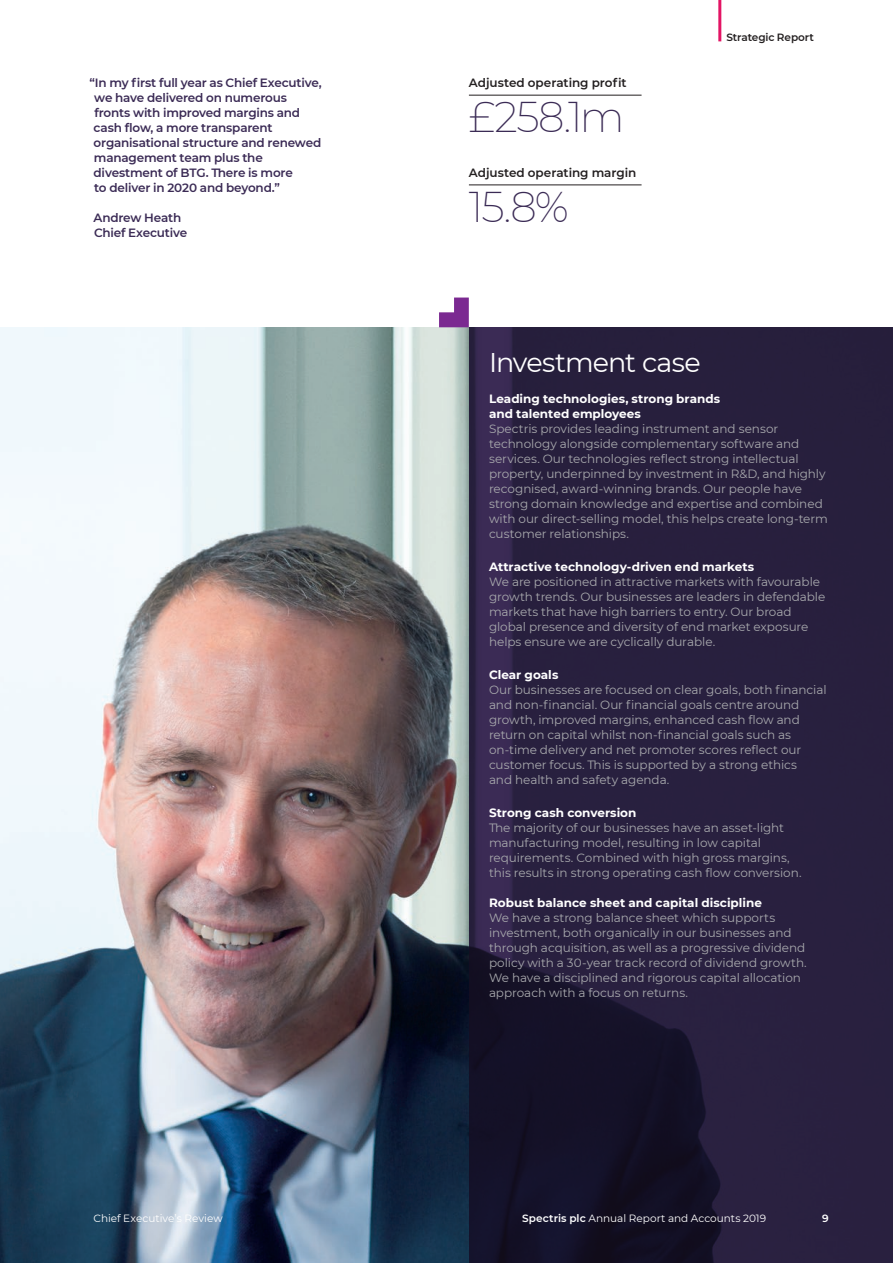
<style>
.page{position:relative;width:893px;height:1263px;background:#fff}
.page>*{position:absolute;margin:0;border:0;box-sizing:border-box;transform-origin:0 0}
.t1{font:200 42px "Montserrat";letter-spacing:-.045em;color:#3b2b55}
.t2{font:27px "Montserrat";letter-spacing:-.035em;color:#fff}
.t3{font:12px/15px "Montserrat";letter-spacing:-.005em;color:#a8a9ad}
.t4{font:600 12px/15px "Montserrat";letter-spacing:-.015em;color:#3b2b55}
.t5{font:700 12px/15px "Montserrat";color:#fff}
.t6{font:600 12px "Montserrat";letter-spacing:-.005em;color:#231f20}
.t7{font:10.5px "Montserrat";color:#fff}
.t8{font:600 10.5px "Montserrat";letter-spacing:-.01em;color:#231f20}
.t9{font:600 10.5px "Montserrat";color:#fff}
.s1{font-weight:600}
</style>
<div class="page">
<img style="left:0;top:327px;width:469px;height:936px">
<svg style="left:469px;top:327px;width:424px;height:936px;background:#251d3b"></svg>
<hr style="left:718px;top:0;width:3px;height:41px;background:#e31464">
<hr style="left:469px;top:95px;width:173px;height:1px;background:#231f20">
<hr style="left:469px;top:185px;width:173px;height:1px;background:#231f20">
<svg style="left:439px;top:298px;width:30px;height:29px"></svg>
<p class="t4" style="left:94px;top:75px;width:230px;text-indent:-4px">“In my first full year as Chief Executive, we have delivered on numerous fronts with improved margins and cash flow, a more transparent organisational structure and renewed management team plus the divestment of BTG. There is more<br>to deliver in 2020 and beyond.”</p>
<p class="t4" style="left:93px;top:210px;width:95px">Andrew Heath<br>Chief Executive</p>
<p class="t6" style="left:469px;top:74px;width:159px">Adjusted operating profit</p>
<h1 class="t1" style="left:469px;top:89px;width:157px">£258.1m</h1>
<p class="t6" style="left:469px;top:164px;width:169px">Adjusted operating margin</p>
<h1 class="t1" style="left:469px;top:179px;width:101px">15.8%</h1>
<p class="t8" style="left:726px;top:30px;width:89px">Strategic Report</p>
<h2 class="t2" style="left:489px;top:344px;width:213px">Investment case</h2>
<p class="t5" style="left:489px;top:390px;width:233px">Leading technologies, strong brands and talented employees</p>
<p class="t3" style="left:489px;top:421px;width:340px">Spectris provides leading instrument and sensor technology alongside complementary software and services. Our technologies reflect strong intellectual property, underpinned by investment in R&amp;D, and highly recognised, award-winning brands. Our people have strong domain knowledge and expertise and combined with our direct-selling model, this helps create long-term customer relationships.</p>
<p class="t5" style="left:489px;top:558px;width:267px">Attractive technology-driven end markets</p>
<p class="t3" style="left:489px;top:573px;width:338px">We are positioned in attractive markets with favourable growth trends. Our businesses are leaders in defendable markets that have high barriers to entry. Our broad global presence and diversity of end market exposure helps ensure we are cyclically durable.</p>
<p class="t5" style="left:489px;top:666px;width:71px">Clear goals</p>
<p class="t3" style="left:489px;top:681px;width:339px">Our businesses are focused on clear goals, both financial and non-financial. Our financial goals centre around growth, improved margins, enhanced cash flow and return on capital whilst non-financial goals such as on-time delivery and net promoter scores reflect our customer focus. This is supported by a strong ethics<br>and health and safety agenda.</p>
<p class="t5" style="left:489px;top:804px;width:149px">Strong cash conversion</p>
<p class="t3" style="left:489px;top:819px;width:314px">The majority of our businesses have an asset-light manufacturing model, resulting in low capital requirements. Combined with high gross margins, this results in strong operating cash flow conversion.</p>
<p class="t5" style="left:489px;top:894px;width:274px">Robust balance sheet and capital discipline</p>
<p class="t3" style="left:489px;top:909px;width:319px">We have a strong balance sheet which supports investment, both organically in our businesses and through acquisition, as well as a progressive dividend policy with a 30-year track record of dividend growth.<br>We have a disciplined and rigorous capital allocation approach with a focus on returns.</p>
<p class="t7" style="left:94px;top:1211px;width:131px">Chief Executive’s Review</p>
<p class="t7" style="left:522px;top:1211px;width:245px"><span class="s1">Spectris plc</span> Annual Report and Accounts 2019</p>
<p class="t9" style="left:822px;top:1211px;width:8px">9</p>
</div>
